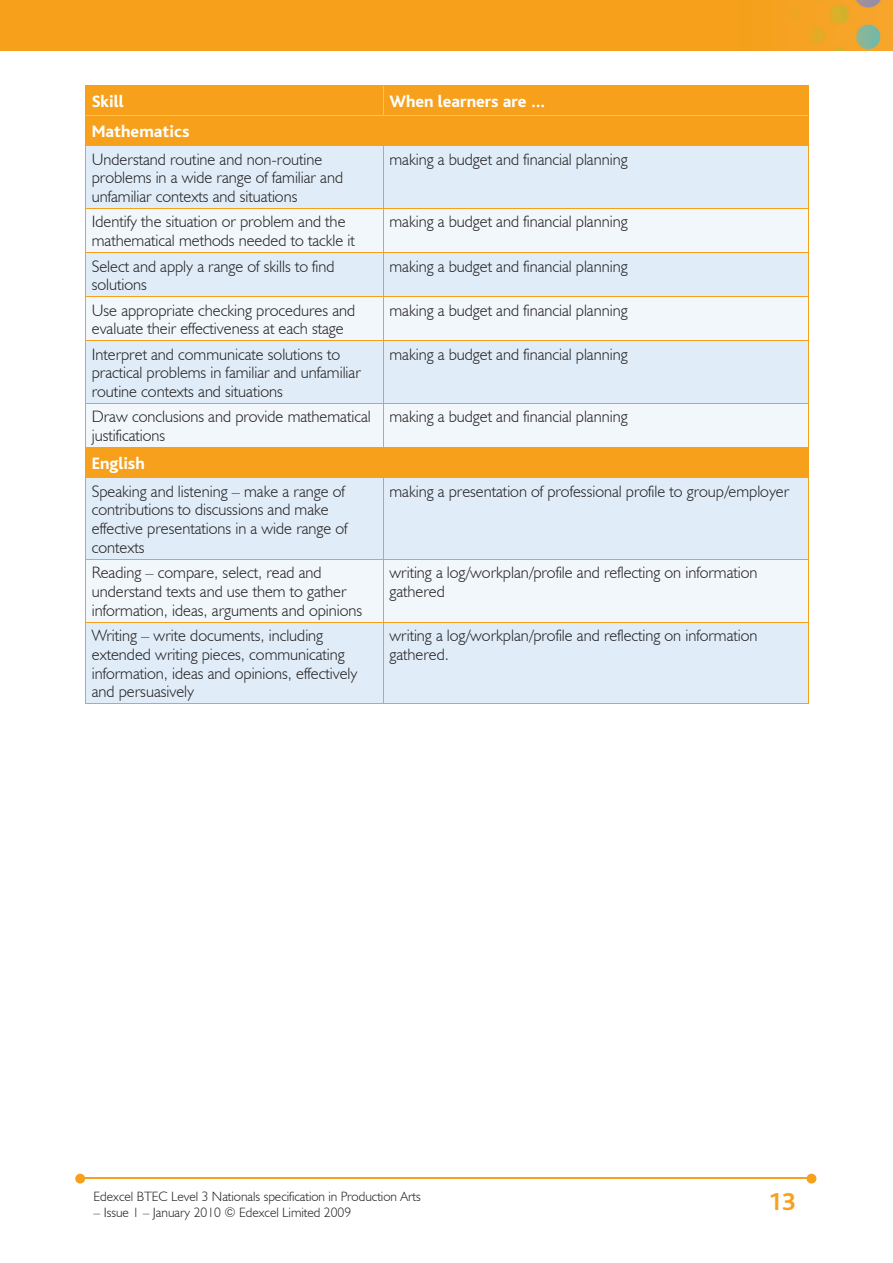
<style>
.page{position:relative;width:893px;height:1263px;background:#fff}
.page>*{position:absolute;margin:0;border:0;box-sizing:border-box;transform-origin:0 0}
.t1{font:700 25.5px "Bliss";color:#f6a01b}
.t2{font:800 17.25px "Bliss";color:#fff}
.t3{font:300 16.5px/18.8px "Humanist 521 BT";color:#231f20}
.t4{font:300 13.5px "Humanist 521 BT";color:#231f20}
</style>
<div class="page">
<img style="left:0;top:0;width:893px;height:51px">
<hr style="left:82px;top:1178px;width:728px;height:1px;background:#f6a01b">
<svg style="left:807px;top:1174px;width:9px;height:9px"></svg>
<svg style="left:75px;top:1174px;width:10px;height:9px"></svg>
<div style="left:86px;top:86px;width:722px;height:391px;background:#f6a01b"></div>
<div style="left:86px;top:146px;width:722px;height:62px;background:#e0edf8"></div>
<svg style="left:86px;top:209px;width:722px;height:238px;fill:#f2f7fb"></svg>
<div style="left:86px;top:478px;width:722px;height:225px;background:#e0edf8"></div>
<div style="left:86px;top:560px;width:722px;height:62px;background:#f2f7fb"></div>
<hr style="left:86px;top:115px;width:297px;height:1px;background:#accfed">
<hr style="left:383px;top:115px;width:425px;height:1px;background:#accfed">
<hr style="left:85px;top:86px;width:1px;height:30px;background:#f6a01b">
<hr style="left:808px;top:86px;width:1px;height:30px;background:#f6a01b">
<hr style="left:85px;top:85px;width:298px;height:1px;background:#f6a01b">
<hr style="left:383px;top:85px;width:426px;height:1px;background:#f6a01b">
<svg style="left:383px;top:86px;width:1px;height:59px"></svg>
<svg style="left:85px;top:116px;width:1px;height:29px"></svg>
<svg style="left:808px;top:116px;width:1px;height:29px"></svg>
<hr style="left:85px;top:146px;width:1px;height:62px;background:#f6a01b">
<hr style="left:85px;top:145px;width:298px;height:1px;background:#f6a01b">
<hr style="left:383px;top:146px;width:1px;height:62px;background:#f6a01b">
<hr style="left:808px;top:146px;width:1px;height:62px;background:#f6a01b">
<hr style="left:383px;top:145px;width:426px;height:1px;background:#f6a01b">
<hr style="left:85px;top:209px;width:1px;height:43px;background:#f6a01b">
<hr style="left:85px;top:208px;width:298px;height:1px;background:#f6a01b">
<hr style="left:383px;top:209px;width:1px;height:43px;background:#f6a01b">
<hr style="left:808px;top:209px;width:1px;height:43px;background:#f6a01b">
<hr style="left:383px;top:208px;width:426px;height:1px;background:#f6a01b">
<hr style="left:85px;top:253px;width:1px;height:43px;background:#f6a01b">
<hr style="left:85px;top:252px;width:298px;height:1px;background:#f6a01b">
<hr style="left:383px;top:253px;width:1px;height:43px;background:#f6a01b">
<hr style="left:808px;top:253px;width:1px;height:43px;background:#f6a01b">
<hr style="left:383px;top:252px;width:426px;height:1px;background:#f6a01b">
<hr style="left:85px;top:297px;width:1px;height:43px;background:#f6a01b">
<hr style="left:85px;top:296px;width:298px;height:1px;background:#f6a01b">
<hr style="left:383px;top:297px;width:1px;height:43px;background:#f6a01b">
<hr style="left:808px;top:297px;width:1px;height:43px;background:#f6a01b">
<hr style="left:383px;top:296px;width:426px;height:1px;background:#f6a01b">
<hr style="left:85px;top:341px;width:1px;height:62px;background:#f6a01b">
<hr style="left:85px;top:340px;width:298px;height:1px;background:#f6a01b">
<hr style="left:383px;top:341px;width:1px;height:62px;background:#f6a01b">
<hr style="left:808px;top:341px;width:1px;height:62px;background:#f6a01b">
<hr style="left:383px;top:340px;width:426px;height:1px;background:#f6a01b">
<hr style="left:85px;top:404px;width:1px;height:43px;background:#f6a01b">
<hr style="left:85px;top:403px;width:298px;height:1px;background:#f6a01b">
<hr style="left:383px;top:404px;width:1px;height:43px;background:#f6a01b">
<hr style="left:808px;top:404px;width:1px;height:43px;background:#f6a01b">
<hr style="left:383px;top:403px;width:426px;height:1px;background:#f6a01b">
<svg style="left:383px;top:448px;width:1px;height:29px"></svg>
<svg style="left:85px;top:448px;width:1px;height:29px"></svg>
<svg style="left:808px;top:448px;width:1px;height:29px"></svg>
<hr style="left:85px;top:447px;width:298px;height:1px;background:#f6a01b">
<hr style="left:383px;top:447px;width:426px;height:1px;background:#f6a01b">
<hr style="left:85px;top:478px;width:1px;height:81px;background:#f6a01b">
<hr style="left:85px;top:477px;width:298px;height:1px;background:#f6a01b">
<hr style="left:383px;top:478px;width:1px;height:81px;background:#f6a01b">
<hr style="left:808px;top:478px;width:1px;height:81px;background:#f6a01b">
<hr style="left:383px;top:477px;width:426px;height:1px;background:#f6a01b">
<hr style="left:85px;top:560px;width:1px;height:62px;background:#f6a01b">
<hr style="left:85px;top:559px;width:298px;height:1px;background:#f6a01b">
<hr style="left:383px;top:560px;width:1px;height:62px;background:#f6a01b">
<hr style="left:808px;top:560px;width:1px;height:62px;background:#f6a01b">
<hr style="left:383px;top:559px;width:426px;height:1px;background:#f6a01b">
<hr style="left:85px;top:703px;width:298px;height:1px;background:#f6a01b">
<hr style="left:85px;top:622px;width:1px;height:81px;background:#f6a01b">
<hr style="left:85px;top:622px;width:298px;height:1px;background:#f6a01b">
<hr style="left:383px;top:703px;width:426px;height:1px;background:#f6a01b">
<hr style="left:383px;top:622px;width:1px;height:81px;background:#f6a01b">
<hr style="left:808px;top:622px;width:1px;height:81px;background:#f6a01b">
<hr style="left:383px;top:622px;width:426px;height:1px;background:#f6a01b">
<p class="t2" style="left:92px;top:93px;width:33px">Skill</p>
<p class="t2" style="left:389px;top:93px;width:158px">When learners are …</p>
<p class="t2" style="left:92px;top:123px;width:99px">Mathematics</p>
<p class="t3" style="left:92px;top:149px;width:253px">Understand routine and non-routine problems in a wide range of familiar and unfamiliar contexts and situations</p>
<p class="t3" style="left:389px;top:149px;width:240px">making a budget and financial planning</p>
<p class="t3" style="left:92px;top:212px;width:265px">Identify the situation or problem and the mathematical methods needed to tackle it</p>
<p class="t3" style="left:389px;top:212px;width:240px">making a budget and financial planning</p>
<p class="t3" style="left:92px;top:256px;width:244px">Select and apply a range of skills to find solutions</p>
<p class="t3" style="left:389px;top:256px;width:240px">making a budget and financial planning</p>
<p class="t3" style="left:92px;top:300px;width:265px">Use appropriate checking procedures and evaluate their effectiveness at each stage</p>
<p class="t3" style="left:389px;top:300px;width:240px">making a budget and financial planning</p>
<p class="t3" style="left:92px;top:344px;width:270px">Interpret and communicate solutions to practical problems in familiar and unfamiliar routine contexts and situations</p>
<p class="t3" style="left:389px;top:344px;width:240px">making a budget and financial planning</p>
<p class="t3" style="left:92px;top:407px;width:280px">Draw conclusions and provide mathematical justifications</p>
<p class="t3" style="left:389px;top:407px;width:240px">making a budget and financial planning</p>
<p class="t2" style="left:92px;top:455px;width:55px">English</p>
<p class="t3" style="left:92px;top:481px;width:257px">Speaking and listening – make a range of contributions to discussions and make effective presentations in a wide range of contexts</p>
<p class="t3" style="left:389px;top:481px;width:401px">making a presentation of professional profile to group/employer</p>
<p class="t3" style="left:92px;top:563px;width:272px">Reading – compare, select, read and understand texts and use them to gather information, ideas, arguments and opinions</p>
<p class="t3" style="left:389px;top:563px;width:370px">writing a log/workplan/profile and reflecting on information gathered</p>
<p class="t3" style="left:92px;top:626px;width:267px">Writing – write documents, including extended writing pieces, communicating information, ideas and opinions, effectively and persuasively</p>
<p class="t3" style="left:389px;top:626px;width:370px">writing a log/workplan/profile and reflecting on information gathered.</p>
<p class="t4" style="left:94px;top:1188px;width:329px">Edexcel BTEC Level 3 Nationals specification in Production Arts</p>
<p class="t4" style="left:94px;top:1204px;width:259px">– Issue 1 – January 2010 © Edexcel Limited 2009</p>
<h1 class="t1" style="left:768px;top:1189px;width:29px">13</h1>
</div>
